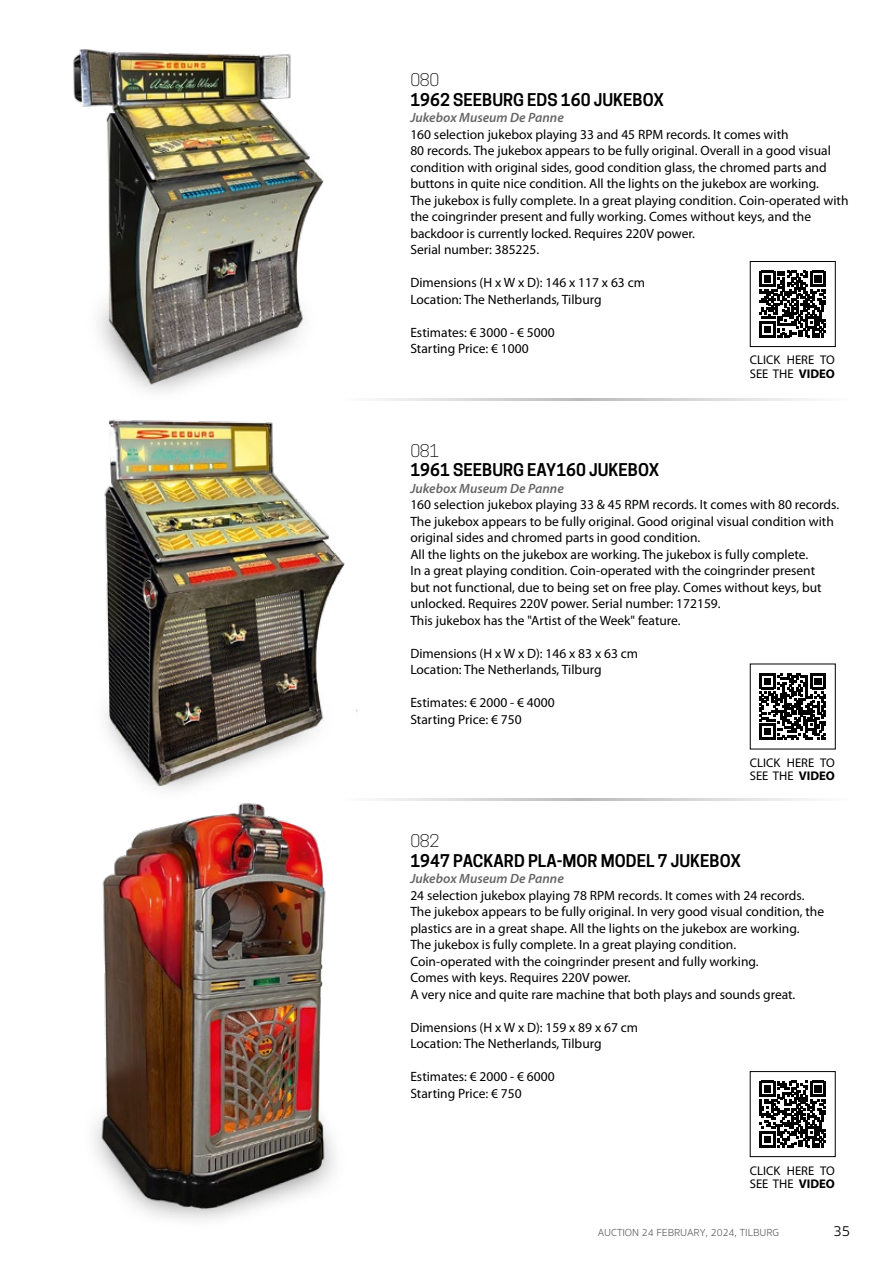
<style>
.page{position:relative;width:893px;height:1263px;background:#fff}
.page>*{position:absolute;margin:0;border:0;box-sizing:border-box;transform-origin:0 0}
.t1{font:600 16.5px "Cooper Hewitt";color:#000}
.t2{font:300 16.5px "Cooper Hewitt";letter-spacing:-.02em;color:#000}
.t3{font:300 15px "Sukhumvit Set";color:#000}
.t4{font:13.5px/16.5px "Myriad Pro";color:#000}
.t5{font:italic 600 13.5px "Myriad Pro";color:#666}
.t6{font:12.6px/13.5px "Myriad Pro";color:#000}
.t7{font:300 10.5px "Sukhumvit Set";color:#666}
.s1{font-weight:700}
</style>
<div class="page">
<svg style="left:378px;top:398px;width:433px;height:2px"></svg>
<svg style="left:378px;top:798px;width:433px;height:2px"></svg>
<img style="left:73px;top:49px;width:251px;height:343px">
<img style="left:104px;top:419px;width:254px;height:366px">
<img style="left:93px;top:803px;width:242px;height:417px">
<svg style="left:759px;top:271px;width:67px;height:66px"></svg>
<div style="left:750px;top:261px;width:86px;height:86px;border:1px solid #000"></div>
<svg style="left:759px;top:673px;width:67px;height:67px"></svg>
<svg style="left:759px;top:1081px;width:67px;height:66px"></svg>
<div style="left:750px;top:1071px;width:86px;height:86px;border:1px solid #000"></div>
<p class="t2" style="left:410px;top:70px;width:31px">080</p>
<p class="t1" style="left:410px;top:90px;width:255px">1962 SEEBURG EDS 160 JUKEBOX</p>
<p class="t5" style="left:410px;top:109px;width:155px">Jukebox Museum De Panne</p>
<p class="t4" style="left:410px;top:126px;width:440px">160 selection jukebox playing 33 and 45 RPM records. It comes with<br>80 records. The jukebox appears to be fully original. Overall in a good visual condition with original sides, good condition glass, the chromed parts and buttons in quite nice condition. All the lights on the jukebox are working.<br>The jukebox is fully complete. In a great playing condition. Coin-operated with the coingrinder present and fully working. Comes without keys, and the backdoor is currently locked. Requires 220V power.<br>Serial number: 385225.</p>
<p class="t4" style="left:410px;top:274px;width:236px">Dimensions (H x W x D): 146 x 117 x 63 cm<br>Location: The Netherlands, Tilburg</p>
<p class="t4" style="left:410px;top:324px;width:146px">Estimates: € 3000 - € 5000<br>Starting Price: € 1000</p>
<p class="t6" style="left:750px;top:353px;width:87px">CLICK HERE TO<br>SEE THE <span class="s1">VIDEO</span></p>
<p class="t2" style="left:410px;top:441px;width:31px">081</p>
<p class="t1" style="left:410px;top:460px;width:250px">1961 SEEBURG EAY160 JUKEBOX</p>
<p class="t5" style="left:410px;top:480px;width:155px">Jukebox Museum De Panne</p>
<p class="t4" style="left:410px;top:496px;width:430px">160 selection jukebox playing 33 &amp; 45 RPM records. It comes with 80 records.<br>The jukebox appears to be fully original. Good original visual condition with original sides and chromed parts in good condition.<br>All the lights on the jukebox are working. The jukebox is fully complete.<br>In a great playing condition. Coin-operated with the coingrinder present<br>but not functional, due to being set on free play. Comes without keys, but unlocked. Requires 220V power. Serial number: 172159.<br>This jukebox has the "Artist of the Week" feature.</p>
<p class="t4" style="left:410px;top:645px;width:229px">Dimensions (H x W x D): 146 x 83 x 63 cm<br>Location: The Netherlands, Tilburg</p>
<p class="t4" style="left:410px;top:694px;width:146px">Estimates: € 2000 - € 4000<br>Starting Price: € 750</p>
<p class="t6" style="left:750px;top:755px;width:87px">CLICK HERE TO<br>SEE THE <span class="s1">VIDEO</span></p>
<p class="t2" style="left:410px;top:831px;width:31px">082</p>
<p class="t1" style="left:410px;top:850px;width:332px">1947 PACKARD PLA-MOR MODEL 7 JUKEBOX</p>
<p class="t5" style="left:410px;top:870px;width:155px">Jukebox Museum De Panne</p>
<p class="t4" style="left:410px;top:886px;width:415px">24 selection jukebox playing 78 RPM records. It comes with 24 records.<br>The jukebox appears to be fully original. In very good visual condition, the plastics are in a great shape. All the lights on the jukebox are working.<br>The jukebox is fully complete. In a great playing condition.<br>Coin-operated with the coingrinder present and fully working.<br>Comes with keys. Requires 220V power.<br>A very nice and quite rare machine that both plays and sounds great.</p>
<p class="t4" style="left:410px;top:1018px;width:229px">Dimensions (H x W x D): 159 x 89 x 67 cm<br>Location: The Netherlands, Tilburg</p>
<p class="t4" style="left:410px;top:1068px;width:146px">Estimates: € 2000 - € 6000<br>Starting Price: € 750</p>
<p class="t6" style="left:750px;top:1163px;width:87px">CLICK HERE TO<br>SEE THE <span class="s1">VIDEO</span></p>
<p class="t7" style="left:598px;top:1226px;width:183px">AUCTION 24 FEBRUARY, 2024, TILBURG</p>
<p class="t3" style="left:833px;top:1221px;width:18px">35</p>
</div>
